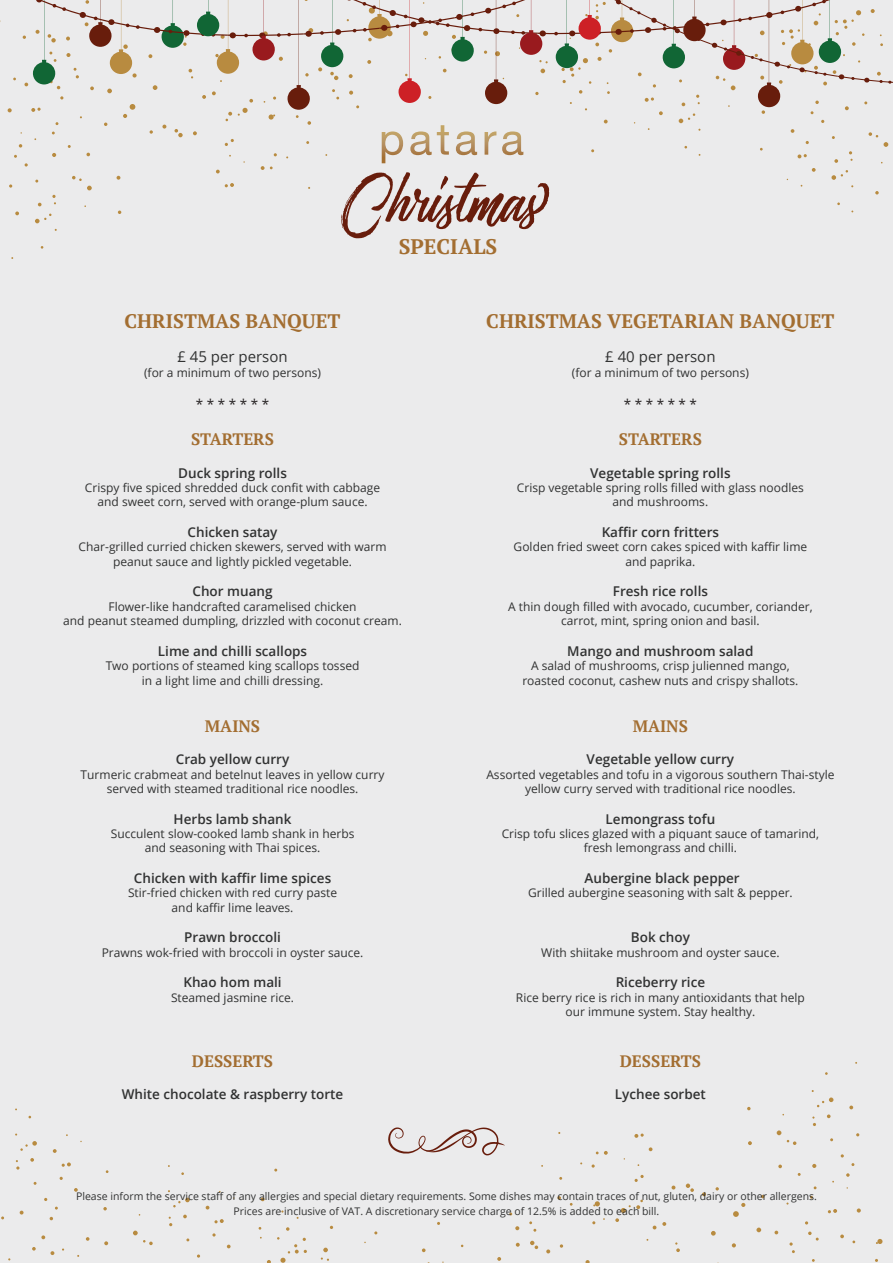
<style>
.page{position:relative;width:893px;height:1263px;background:#ebebec}
.page>*{position:absolute;margin:0;border:0;box-sizing:border-box;transform-origin:0 0}
.t1{font:700 21px "PT Serif";color:#a36e31}
.t2{font:700 19.5px "PT Serif";color:#a36e31}
.t3{font:700 16.5px "PT Serif";color:#a36e31}
.t4{font:15px "Open Sans";color:#313232}
.t5{font:600 13.5px "Open Sans";color:#313232}
.t6{font:13.5px "Open Sans";color:#231f20}
.t7{font:12px/14.4px "Open Sans";color:#313232;text-align:center}
.t8{font:10.5px/15px "Open Sans";color:#313232;text-align:center}
</style>
<div class="page">
<svg style="left:875px;top:191px;width:4px;height:3px"></svg>
<svg style="left:812px;top:1164px;width:4px;height:4px"></svg>
<svg style="left:857px;top:1208px;width:4px;height:4px"></svg>
<svg style="left:732px;top:1243px;width:4px;height:4px"></svg>
<svg style="left:261px;top:1197px;width:4px;height:4px"></svg>
<svg style="left:649px;top:1147px;width:3px;height:4px"></svg>
<svg style="left:774px;top:1231px;width:4px;height:3px"></svg>
<svg style="left:634px;top:1133px;width:10px;height:5px"></svg>
<svg style="left:778px;top:1164px;width:4px;height:4px"></svg>
<svg style="left:169px;top:1217px;width:3px;height:9px"></svg>
<svg style="left:286px;top:1227px;width:3px;height:4px"></svg>
<svg style="left:173px;top:1198px;width:17px;height:9px"></svg>
<svg style="left:183px;top:1214px;width:4px;height:4px"></svg>
<svg style="left:197px;top:1254px;width:3px;height:4px"></svg>
<svg style="left:227px;top:1244px;width:4px;height:4px"></svg>
<svg style="left:214px;top:1219px;width:10px;height:4px"></svg>
<svg style="left:808px;top:1231px;width:11px;height:9px"></svg>
<svg style="left:635px;top:1175px;width:9px;height:7px"></svg>
<svg style="left:653px;top:1225px;width:3px;height:4px"></svg>
<svg style="left:267px;top:1260px;width:4px;height:3px"></svg>
<svg style="left:277px;top:1237px;width:30px;height:26px"></svg>
<svg style="left:51px;top:1251px;width:3px;height:4px"></svg>
<svg style="left:32px;top:1247px;width:4px;height:3px"></svg>
<svg style="left:321px;top:1247px;width:8px;height:14px"></svg>
<svg style="left:422px;top:1248px;width:4px;height:4px"></svg>
<svg style="left:41px;top:1235px;width:4px;height:4px"></svg>
<svg style="left:104px;top:1241px;width:4px;height:4px"></svg>
<svg style="left:103px;top:1207px;width:4px;height:3px"></svg>
<svg style="left:86px;top:1237px;width:3px;height:4px"></svg>
<svg style="left:133px;top:1230px;width:20px;height:15px"></svg>
<svg style="left:16px;top:1160px;width:3px;height:9px"></svg>
<svg style="left:20px;top:1141px;width:17px;height:10px"></svg>
<svg style="left:30px;top:1158px;width:4px;height:4px"></svg>
<svg style="left:53px;top:1149px;width:4px;height:4px"></svg>
<svg style="left:74px;top:1188px;width:4px;height:4px"></svg>
<svg style="left:62px;top:1162px;width:9px;height:5px"></svg>
<svg style="left:20px;top:1211px;width:4px;height:3px"></svg>
<svg style="left:846px;top:1173px;width:4px;height:4px"></svg>
<svg style="left:812px;top:1116px;width:4px;height:10px"></svg>
<svg style="left:812px;top:1090px;width:21px;height:17px"></svg>
<svg style="left:827px;top:1114px;width:4px;height:4px"></svg>
<svg style="left:849px;top:1105px;width:4px;height:4px"></svg>
<svg style="left:840px;top:1234px;width:4px;height:4px"></svg>
<svg style="left:828px;top:1209px;width:9px;height:4px"></svg>
<svg style="left:777px;top:1130px;width:4px;height:5px"></svg>
<svg style="left:748px;top:1141px;width:4px;height:4px"></svg>
<svg style="left:747px;top:1107px;width:4px;height:3px"></svg>
<svg style="left:787px;top:1140px;width:9px;height:5px"></svg>
<svg style="left:497px;top:1257px;width:4px;height:4px"></svg>
<svg style="left:529px;top:1221px;width:7px;height:11px"></svg>
<svg style="left:546px;top:1249px;width:4px;height:4px"></svg>
<svg style="left:557px;top:1196px;width:4px;height:4px"></svg>
<svg style="left:615px;top:1200px;width:28px;height:22px"></svg>
<svg style="left:662px;top:1222px;width:4px;height:4px"></svg>
<svg style="left:596px;top:1151px;width:12px;height:4px"></svg>
<svg style="left:530px;top:1241px;width:8px;height:8px"></svg>
<svg style="left:515px;top:1226px;width:4px;height:4px"></svg>
<svg style="left:516px;top:1243px;width:4px;height:4px"></svg>
<svg style="left:560px;top:1244px;width:3px;height:4px"></svg>
<svg style="left:585px;top:1260px;width:5px;height:3px"></svg>
<svg style="left:756px;top:1227px;width:5px;height:5px"></svg>
<svg style="left:711px;top:1231px;width:5px;height:4px"></svg>
<svg style="left:675px;top:1242px;width:5px;height:10px"></svg>
<svg style="left:702px;top:1192px;width:4px;height:4px"></svg>
<svg style="left:686px;top:1183px;width:8px;height:9px"></svg>
<svg style="left:672px;top:1185px;width:3px;height:4px"></svg>
<svg style="left:733px;top:1203px;width:12px;height:14px"></svg>
<svg style="left:593px;top:1201px;width:7px;height:5px"></svg>
<svg style="left:789px;top:1242px;width:6px;height:11px"></svg>
<svg style="left:876px;top:1239px;width:6px;height:5px"></svg>
<svg style="left:614px;top:0;width:279px;height:187px"></svg>
<svg style="left:388px;top:1127px;width:117px;height:28px"></svg>
<svg style="left:8px;top:0;width:606px;height:238px"></svg>
<svg style="left:485px;top:131px;width:11px;height:24px"></svg>
<svg style="left:502px;top:131px;width:21px;height:24px"></svg>
<h1 class="t1" style="left:399px;top:233px;width:100px">SPECIALS</h1>
<h2 class="t2" style="left:125px;top:308px;width:217px">CHRISTMAS BANQUET</h2>
<p class="t4" style="left:177px;top:346px;width:112px">£ 45 per person</p>
<p class="t7" style="left:144px;top:365px;width:179px">(for a minimum of two persons)</p>
<p class="t6" style="left:196px;top:395px;width:75px">* * * * * * *</p>
<h3 class="t3" style="left:191px;top:428px;width:84px">STARTERS</h3>
<p class="t5" style="left:178px;top:463px;width:110px">Duck spring rolls</p>
<p class="t7" style="left:85px;top:480px;width:297px">Crispy five spiced shredded duck confit with cabbage and sweet corn, served with orange-plum sauce.</p>
<p class="t5" style="left:188px;top:523px;width:91px">Chicken satay</p>
<p class="t7" style="left:79px;top:540px;width:309px">Char-grilled curried chicken skewers, served with warm peanut sauce and lightly pickled vegetable.</p>
<p class="t5" style="left:193px;top:582px;width:82px">Chor muang</p>
<p class="t7" style="left:63px;top:599px;width:340px">Flower-like handcrafted caramelised chicken<br>and peanut steamed dumpling, drizzled with coconut cream.</p>
<p class="t5" style="left:158px;top:641px;width:151px">Lime and chilli scallops</p>
<p class="t7" style="left:106px;top:658px;width:255px">Two portions of steamed king scallops tossed in a light lime and chilli dressing.</p>
<h3 class="t3" style="left:205px;top:715px;width:57px">MAINS</h3>
<p class="t5" style="left:176px;top:750px;width:115px">Crab yellow curry</p>
<p class="t7" style="left:81px;top:767px;width:305px">Turmeric crabmeat and betelnut leaves in yellow curry served with steamed traditional rice noodles.</p>
<p class="t5" style="left:174px;top:809px;width:119px">Herbs lamb shank</p>
<p class="t7" style="left:111px;top:826px;width:245px">Succulent slow-cooked lamb shank in herbs and seasoning with Thai spices.</p>
<p class="t5" style="left:134px;top:868px;width:199px">Chicken with kaffir lime spices</p>
<p class="t7" style="left:128px;top:885px;width:211px">Stir-fried chicken with red curry paste and kaffir lime leaves.</p>
<p class="t5" style="left:184px;top:928px;width:98px">Prawn broccoli</p>
<p class="t7" style="left:102px;top:945px;width:263px">Prawns wok-fried with broccoli in oyster sauce.</p>
<p class="t5" style="left:183px;top:973px;width:100px">Khao hom mali</p>
<p class="t7" style="left:171px;top:990px;width:125px">Steamed jasmine rice.</p>
<h3 class="t3" style="left:192px;top:1050px;width:83px">DESSERTS</h3>
<p class="t5" style="left:122px;top:1085px;width:223px">White chocolate &amp; raspberry torte</p>
<h2 class="t2" style="left:486px;top:308px;width:350px">CHRISTMAS VEGETARIAN BANQUET</h2>
<p class="t4" style="left:605px;top:346px;width:112px">£ 40 per person</p>
<p class="t7" style="left:572px;top:365px;width:179px">(for a minimum of two persons)</p>
<p class="t6" style="left:624px;top:395px;width:75px">* * * * * * *</p>
<h3 class="t3" style="left:619px;top:428px;width:84px">STARTERS</h3>
<p class="t5" style="left:590px;top:463px;width:142px">Vegetable spring rolls</p>
<p class="t7" style="left:517px;top:480px;width:289px">Crisp vegetable spring rolls filled with glass noodles and mushrooms.</p>
<p class="t5" style="left:602px;top:523px;width:119px">Kaffir corn fritters</p>
<p class="t7" style="left:514px;top:540px;width:295px">Golden fried sweet corn cakes spiced with kaffir lime and paprika.</p>
<p class="t5" style="left:613px;top:582px;width:97px">Fresh rice rolls</p>
<p class="t7" style="left:508px;top:599px;width:306px">A thin dough filled with avocado, cucumber, coriander, carrot, mint, spring onion and basil.</p>
<p class="t5" style="left:567px;top:641px;width:188px">Mango and mushroom salad</p>
<p class="t7" style="left:522px;top:658px;width:278px">A salad of mushrooms, crisp julienned mango, roasted coconut, cashew nuts and crispy shallots.</p>
<h3 class="t3" style="left:633px;top:715px;width:57px">MAINS</h3>
<p class="t5" style="left:587px;top:750px;width:149px">Vegetable yellow curry</p>
<p class="t7" style="left:486px;top:767px;width:350px">Assorted vegetables and tofu in a vigorous southern Thai-style yellow curry served with traditional rice noodles.</p>
<p class="t5" style="left:606px;top:809px;width:111px">Lemongrass tofu</p>
<p class="t7" style="left:502px;top:826px;width:319px">Crisp tofu slices glazed with a piquant sauce of tamarind, fresh lemongrass and chilli.</p>
<p class="t5" style="left:585px;top:868px;width:157px">Aubergine black pepper</p>
<p class="t7" style="left:528px;top:885px;width:266px">Grilled aubergine seasoning with salt &amp; pepper.</p>
<p class="t5" style="left:631px;top:928px;width:61px">Bok choy</p>
<p class="t7" style="left:541px;top:945px;width:240px">With shiitake mushroom and oyster sauce.</p>
<p class="t5" style="left:616px;top:973px;width:91px">Riceberry rice</p>
<p class="t7" style="left:516px;top:990px;width:290px">Rice berry rice is rich in many antioxidants that help our immune system. Stay healthy.</p>
<h3 class="t3" style="left:620px;top:1050px;width:83px">DESSERTS</h3>
<p class="t5" style="left:615px;top:1085px;width:93px">Lychee sorbet</p>
<p class="t8" style="left:76px;top:1188px;width:742px">Please inform the service staff of any allergies and special dietary requirements. Some dishes may contain traces of nut, gluten, dairy or other allergens.<br>Prices are inclusive of VAT. A discretionary service charge of 12.5% is added to each bill.</p>
</div>
